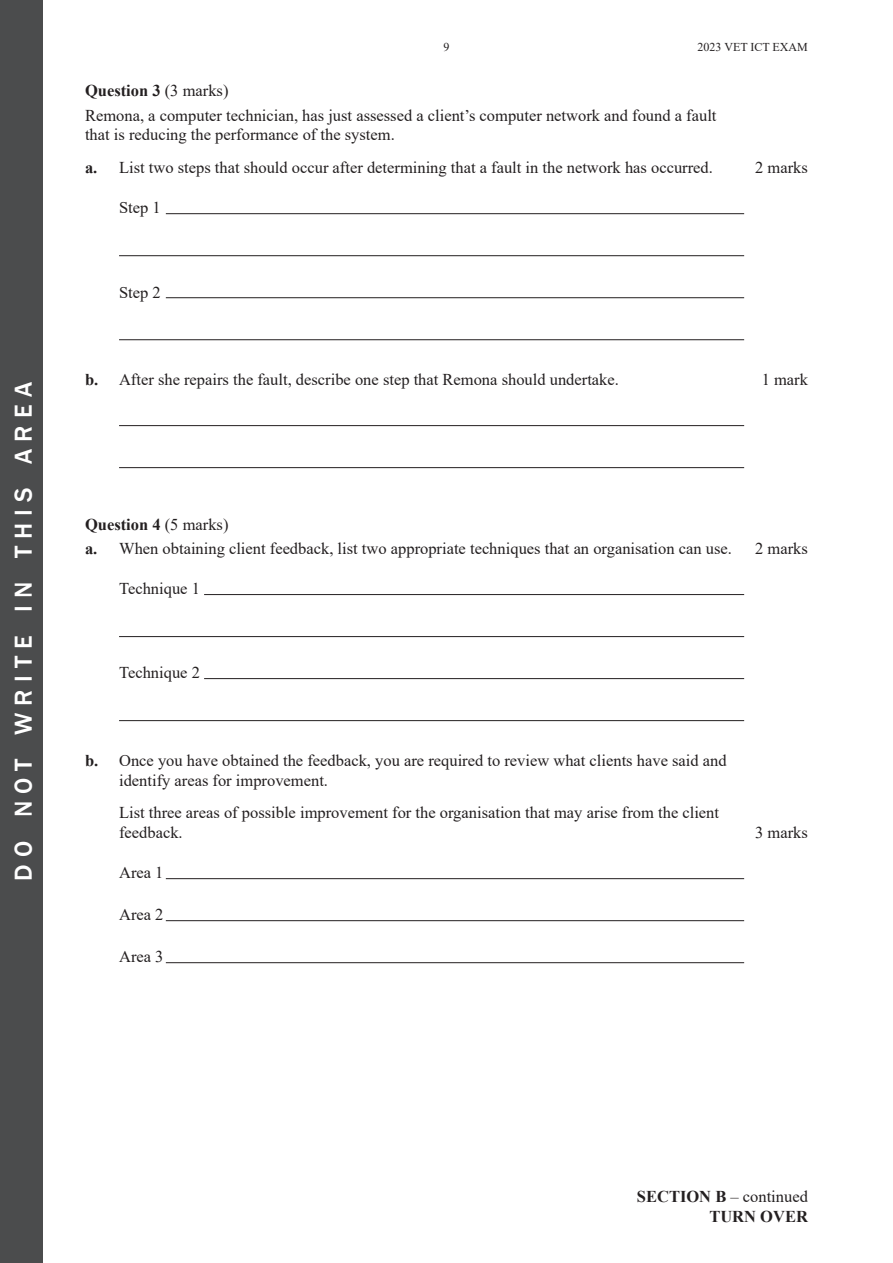
<style>
.page{position:relative;width:893px;height:1263px;background:#fff}
.page>*{position:absolute;margin:0;border:0;box-sizing:border-box;transform-origin:0 0}
.t1{font:500 25.2px "Franklin Gothic";letter-spacing:.285em;color:#fff}
.t2{font:16.5px/24px "Times New Roman";color:#231f20}
.t3{font:700 16.5px/19.8px "Times New Roman";color:#231f20;text-align:right}
.t4{font:12px "Times New Roman";color:#231f20}
.s1{font-weight:700}
.s2{font-weight:400}
</style>
<div class="page">
<div style="left:0;top:0;width:43px;height:1263px;background:#4b4c4d"></div>
<hr style="left:166px;top:213px;width:578px;height:1px;background:#231f20">
<hr style="left:119px;top:255px;width:625px;height:1px;background:#231f20">
<hr style="left:166px;top:297px;width:578px;height:1px;background:#231f20">
<hr style="left:119px;top:339px;width:625px;height:1px;background:#231f20">
<hr style="left:119px;top:425px;width:625px;height:1px;background:#231f20">
<hr style="left:119px;top:467px;width:625px;height:1px;background:#231f20">
<hr style="left:204px;top:594px;width:540px;height:1px;background:#231f20">
<hr style="left:119px;top:636px;width:625px;height:1px;background:#231f20">
<hr style="left:204px;top:678px;width:540px;height:1px;background:#231f20">
<hr style="left:119px;top:720px;width:625px;height:1px;background:#231f20">
<hr style="left:166px;top:878px;width:578px;height:1px;background:#231f20">
<hr style="left:166px;top:920px;width:578px;height:1px;background:#231f20">
<hr style="left:166px;top:962px;width:578px;height:1px;background:#231f20">
<h1 class="t1" style="left:8px;top:881px;width:500px;rotate:-90deg">do not write in this area</h1>
<p class="t4" style="left:443px;top:38px;width:7px">9</p>
<p class="t4" style="left:698px;top:38px;width:112px">2023 VET ICT EXAM</p>
<p class="t2" style="left:85px;top:78px;width:633px"><span class="s1">Question 3</span> (3 marks)<br>Remona, a computer technician, has just assessed a client’s computer network and found a fault</p>
<p class="t2" style="left:85px;top:118px;width:629px;line-height:32.5px">that is reducing the performance of the system.<br><span class="s1">a.</span> List two steps that should occur after determining that a fault in the network has occurred.</p>
<p class="t2" style="left:119px;top:195px;width:43px">Step 1</p>
<p class="t2" style="left:119px;top:279px;width:43px">Step 2</p>
<p class="t2" style="left:755px;top:155px;width:54px">2 marks</p>
<p class="t2" style="left:85px;top:367px;width:535px"><span class="s1">b.</span> After she repairs the fault, describe one step that Remona should undertake.</p>
<p class="t2" style="left:762px;top:367px;width:48px">1 mark</p>
<p class="t2" style="left:85px;top:512px;width:648px"><span class="s1">Question 4</span> (5 marks)<br><span class="s1">a.</span> When obtaining client feedback, list two appropriate techniques that an organisation can use.</p>
<p class="t2" style="left:119px;top:576px;width:82px">Technique 1</p>
<p class="t2" style="left:755px;top:536px;width:54px">2 marks</p>
<p class="t2" style="left:119px;top:660px;width:82px">Technique 2</p>
<p class="t2" style="left:119px;top:750px;width:609px;line-height:19.8px;text-indent:-34px"><span class="s1">b.</span> Once you have obtained the feedback, you are required to review what clients have said and identify areas for improvement.</p>
<p class="t2" style="left:119px;top:802px;width:601px;line-height:19.8px">List three areas of possible improvement for the organisation that may arise from the client feedback.</p>
<p class="t2" style="left:119px;top:860px;width:46px">Area 1</p>
<p class="t2" style="left:119px;top:902px;width:46px">Area 2</p>
<p class="t2" style="left:119px;top:944px;width:46px">Area 3</p>
<p class="t2" style="left:755px;top:820px;width:54px">3 marks</p>
<p class="t3" style="left:637px;top:1186px;width:172px">SECTION B <span class="s2">– continued<br></span>TURN OVER</p>
</div>
